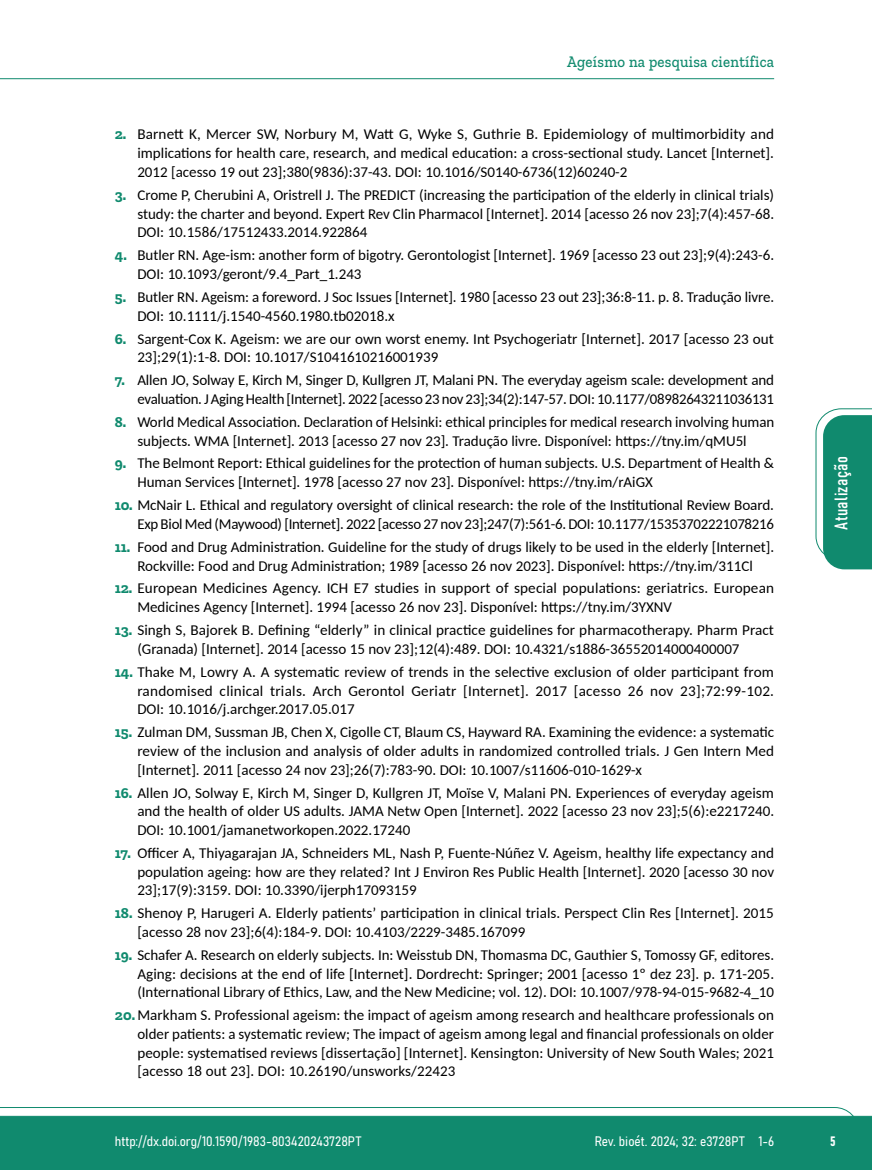
<style>
.page{position:relative;width:872px;height:1170px;background:#fff}
.page>*{position:absolute;margin:0;border:0;box-sizing:border-box;transform-origin:0 0}
.t1{font:18px "Bahnschrift";letter-spacing:.02em;color:#fff}
.t2{font:500 16.5px "Zilla Slab";letter-spacing:.02em;color:#108a6e;scale:.9 1}
.t3{font:15px/18.8px "Carlito";color:#000;text-align:justify}
.t4{font:13.5px "Bahnschrift";color:#fff}
.s1{font-family:"Zilla Slab";font-weight:700;color:#108a6e}
</style>
<div class="page">
<svg style="left:0;top:1107px;width:859px;height:62px;background:#2e9880"></svg>
<hr style="left:0;top:78px;width:774px;height:1px;background:#108a6e">
<svg style="left:815px;top:408px;width:57px;height:161px"></svg>
<p class="t2" style="left:567px;top:53px;width:231px">Ageísmo na pesquisa científica</p>
<p class="t3" style="left:137px;top:124px;width:638px;text-indent:-22px"><span class="s1">2.</span> Barnett K, Mercer SW, Norbury M, Watt G, Wyke S, Guthrie B. Epidemiology of multimorbidity and implications for health care, research, and medical education: a cross-sectional study. Lancet [Internet].<br>2012 [acesso 19 out 23];380(9836):37-43. DOI: 10.1016/S0140-6736(12)60240-2</p>
<p class="t3" style="left:137px;top:185px;width:638px;text-indent:-22px"><span class="s1">3.</span> Crome P, Cherubini A, Oristrell J. The PREDICT (increasing the participation of the elderly in clinical trials) study: the charter and beyond. Expert Rev Clin Pharmacol [Internet]. 2014 [acesso 26 nov 23];7(4):457-68.<br>DOI: 10.1586/17512433.2014.922864</p>
<p class="t3" style="left:137px;top:245px;width:638px;text-indent:-22px"><span class="s1">4.</span> Butler RN. Age-ism: another form of bigotry. Gerontologist [Internet]. 1969 [acesso 23 out 23];9(4):243-6.<br>DOI: 10.1093/geront/9.4_Part_1.243</p>
<p class="t3" style="left:137px;top:287px;width:638px;text-indent:-22px"><span class="s1">5.</span> Butler RN. Ageism: a foreword. J Soc Issues [Internet]. 1980 [acesso 23 out 23];36:8-11. p. 8. Tradução livre.<br>DOI: 10.1111/j.1540-4560.1980.tb02018.x</p>
<p class="t3" style="left:137px;top:328px;width:638px;text-indent:-22px"><span class="s1">6.</span> Sargent-Cox K. Ageism: we are our own worst enemy. Int Psychogeriatr [Internet]. 2017 [acesso 23 out<br>23];29(1):1-8. DOI: 10.1017/S1041610216001939</p>
<p class="t3" style="left:115px;top:370px;width:661px;text-align:right"><span class="s1">7.</span> Allen JO, Solway E, Kirch M, Singer D, Kullgren JT, Malani PN. The everyday ageism scale: development and evaluation. J Aging Health [Internet]. 2022 [acesso 23 nov 23];34(2):147-57. DOI: 10.1177/08982643211036131</p>
<p class="t3" style="left:115px;top:412px;width:661px;text-align:center"><span class="s1">8.</span> World Medical Association. Declaration of Helsinki: ethical principles for medical research involving human subjects. WMA [Internet]. 2013 [acesso 27 nov 23]. Tradução livre. Disponível: https://tny.im/qMU5l</p>
<p class="t3" style="left:137px;top:453px;width:638px;text-indent:-22px"><span class="s1">9.</span> The Belmont Report: Ethical guidelines for the protection of human subjects. U.S. Department of Health &amp;<br>Human Services [Internet]. 1978 [acesso 27 nov 23]. Disponível: https://tny.im/rAiGX</p>
<p class="t3" style="left:115px;top:495px;width:661px;text-align:right"><span class="s1">10.</span> McNair L. Ethical and regulatory oversight of clinical research: the role of the Institutional Review Board.<br>Exp Biol Med (Maywood) [Internet]. 2022 [acesso 27 nov 23];247(7):561-6. DOI: 10.1177/15353702221078216</p>
<p class="t3" style="left:115px;top:536px;width:661px;text-align:center"><span class="s1">11.</span> Food and Drug Administration. Guideline for the study of drugs likely to be used in the elderly [Internet].<br>Rockville: Food and Drug Administration; 1989 [acesso 26 nov 2023]. Disponível: https://tny.im/311Cl</p>
<p class="t3" style="left:137px;top:578px;width:638px;text-indent:-22px"><span class="s1">12.</span> European Medicines Agency. ICH E7 studies in support of special populations: geriatrics. European<br>Medicines Agency [Internet]. 1994 [acesso 26 nov 23]. Disponível: https://tny.im/3YXNV</p>
<p class="t3" style="left:137px;top:620px;width:638px;text-indent:-22px"><span class="s1">13.</span> Singh S, Bajorek B. Defining “elderly” in clinical practice guidelines for pharmacotherapy. Pharm Pract (Granada) [Internet]. 2014 [acesso 15 nov 23];12(4):489. DOI: 10.4321/s1886-36552014000400007</p>
<p class="t3" style="left:137px;top:661px;width:638px;text-indent:-22px"><span class="s1">14.</span> Thake M, Lowry A. A systematic review of trends in the selective exclusion of older participant from randomised clinical trials. Arch Gerontol Geriatr [Internet]. 2017 [acesso 26 nov 23];72:99-102.<br>DOI: 10.1016/j.archger.2017.05.017</p>
<p class="t3" style="left:137px;top:722px;width:638px;text-indent:-22px"><span class="s1">15.</span> Zulman DM, Sussman JB, Chen X, Cigolle CT, Blaum CS, Hayward RA. Examining the evidence: a systematic review of the inclusion and analysis of older adults in randomized controlled trials. J Gen Intern Med [Internet]. 2011 [acesso 24 nov 23];26(7):783-90. DOI: 10.1007/s11606-010-1629-x</p>
<p class="t3" style="left:137px;top:782px;width:638px;text-indent:-22px"><span class="s1">16.</span> Allen JO, Solway E, Kirch M, Singer D, Kullgren JT, Moïse V, Malani PN. Experiences of everyday ageism and the health of older US adults. JAMA Netw Open [Internet]. 2022 [acesso 23 nov 23];5(6):e2217240.<br>DOI: 10.1001/jamanetworkopen.2022.17240</p>
<p class="t3" style="left:137px;top:842px;width:638px;text-indent:-22px"><span class="s1">17.</span> Officer A, Thiyagarajan JA, Schneiders ML, Nash P, Fuente-Núñez V. Ageism, healthy life expectancy and population ageing: how are they related? Int J Environ Res Public Health [Internet]. 2020 [acesso 30 nov 23];17(9):3159. DOI: 10.3390/ijerph17093159</p>
<p class="t3" style="left:137px;top:903px;width:638px;text-indent:-22px"><span class="s1">18.</span> Shenoy P, Harugeri A. Elderly patients’ participation in clinical trials. Perspect Clin Res [Internet]. 2015 [acesso 28 nov 23];6(4):184-9. DOI: 10.4103/2229-3485.167099</p>
<p class="t3" style="left:137px;top:944px;width:638px;text-indent:-22px"><span class="s1">19.</span> Schafer A. Research on elderly subjects. In: Weisstub DN, Thomasma DC, Gauthier S, Tomossy GF, editores.<br>Aging: decisions at the end of life [Internet]. Dordrecht: Springer; 2001 [acesso 1º dez 23]. p. 171-205. (International Library of Ethics, Law, and the New Medicine; vol. 12). DOI: 10.1007/978-94-015-9682-4_10</p>
<p class="t3" style="left:137px;top:1005px;width:638px;text-indent:-22px"><span class="s1">20.</span> Markham S. Professional ageism: the impact of ageism among research and healthcare professionals on older patients: a systematic review; The impact of ageism among legal and financial professionals on older people: systematised reviews [dissertação] [Internet]. Kensington: University of New South Wales; 2021 [acesso 18 out 23]. DOI: 10.26190/unsworks/22423</p>
<p class="t1" style="left:827px;top:529px;width:75px;rotate:-90deg">Atualização</p>
<p class="t4" style="left:115px;top:1131px;width:248px">http://dx.doi.org/10.1590/1983-803420243728PT</p>
<p class="t4" style="left:594px;top:1131px;width:181px">Rev. bioét. 2024; 32: e3728PT 1-6</p>
<p class="t4" style="left:830px;top:1130px;width:7px">5</p>
</div>
